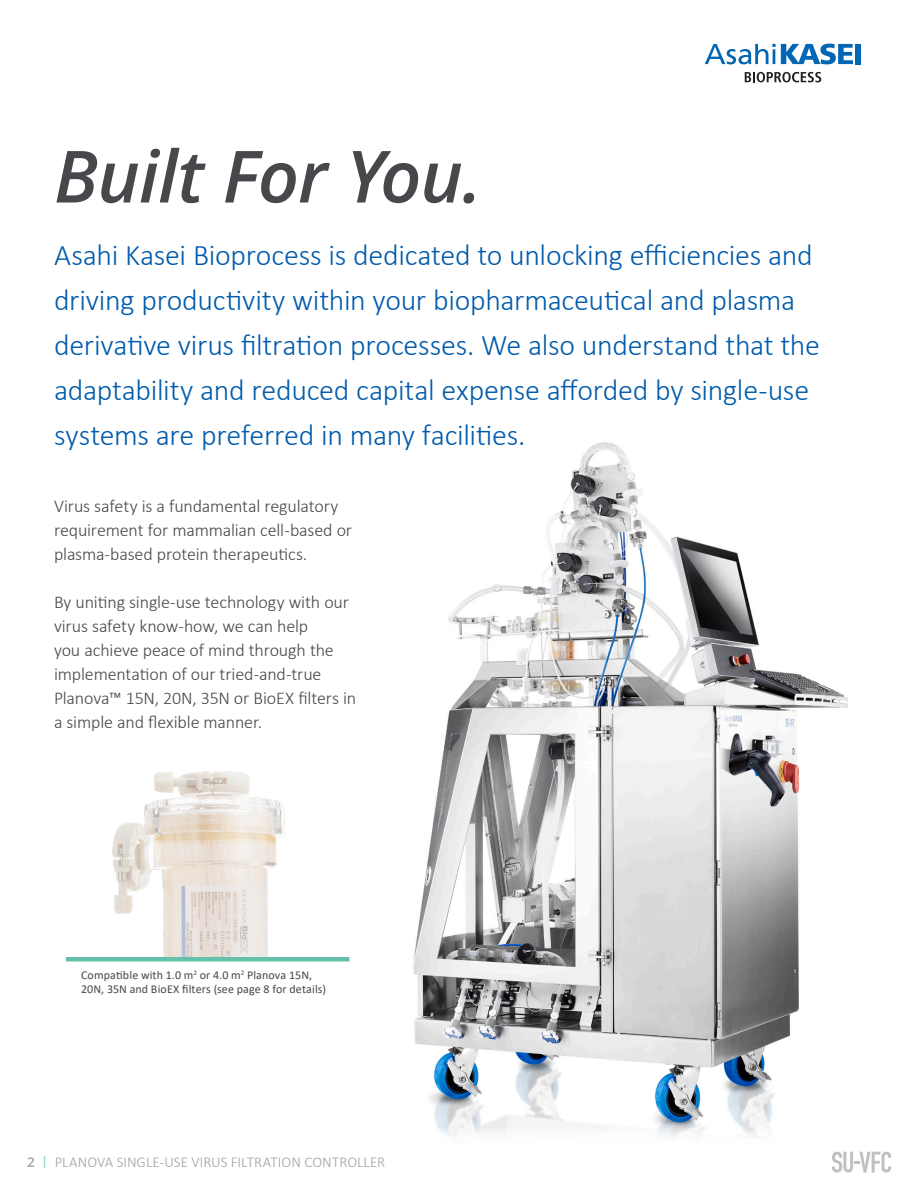
<style>
.page{position:relative;width:918px;height:1188px;background:#fff}
.page>*{position:absolute;margin:0;border:0;box-sizing:border-box;transform-origin:0 0}
.t1{font:italic 600 72px "Open Sans";letter-spacing:-.01em;color:#47474c}
.Intro_Copy{font:300 30px/45px "Calibri";letter-spacing:-.01em;color:#005bac}
.Body{font:300 18px/24px "Calibri";letter-spacing:-.01em;color:#47474c}
.t2{font:300 15px "Calibri";color:#9fa0a0}
.Body_Text{font:12px/14.4px "Calibri";letter-spacing:.01em;color:#47474c}
.s1{font-family:"Open Sans";font-weight:600;font-size:13.5px}
.s2{font-size:14.25px;color:#64c0ab}
</style>
<div class="page">
<div style="left:856px;top:44px;width:5px;height:20px;background:#0166b3"></div>
<svg style="left:705px;top:44px;width:148px;height:20px"></svg>
<svg style="left:745px;top:72px;width:76px;height:10px"></svg>
<div style="left:66px;top:957px;width:284px;height:5px;background:#64c0ab"></div>
<img style="left:112px;top:771px;width:173px;height:186px">
<svg style="left:832px;top:1152px;width:59px;height:21px"></svg>
<img style="left:413px;top:442px;width:435px;height:696px">
<svg style="left:691px;top:910px;width:4px;height:3px"></svg>
<p class="t1" style="left:54px;top:127px;width:429px">Built For You.</p>
<p class="Intro_Copy" style="left:54px;top:232px;width:768px">Asahi Kasei Bioprocess is dedicated to unlocking efficiencies and driving productivity within your biopharmaceutical and plasma derivative virus filtration processes. We also understand that the adaptability and reduced capital expense afforded by single-use systems are preferred in many facilities.</p>
<p class="Body" style="left:54px;top:494px;width:300px">Virus safety is a fundamental regulatory requirement for mammalian cell-based or plasma-based protein therapeutics.</p>
<p class="Body" style="left:54px;top:590px;width:297px">By uniting single-use technology with our</p>
<p class="Body" style="left:54px;top:614px;width:304px">virus safety know-how, we can help<br>you achieve peace of mind through the implementation of our tried-and-true Planova™ 15N, 20N, 35N or BioEX filters in a simple and flexible manner.</p>
<p class="Body_Text" style="left:81px;top:967px;width:246px">Compatible with 1.0 m<sup>2</sup> or 4.0 m<sup>2</sup> Planova 15N,<br>20N, 35N and BioEX filters (see page 8 for details)</p>
<p class="t2" style="left:27px;top:1153px;width:360px"><span class="s1">2</span> <span class="s2">|</span> PLANOVA SINGLE-USE VIRUS FILTRATION CONTROLLER</p>
</div>
